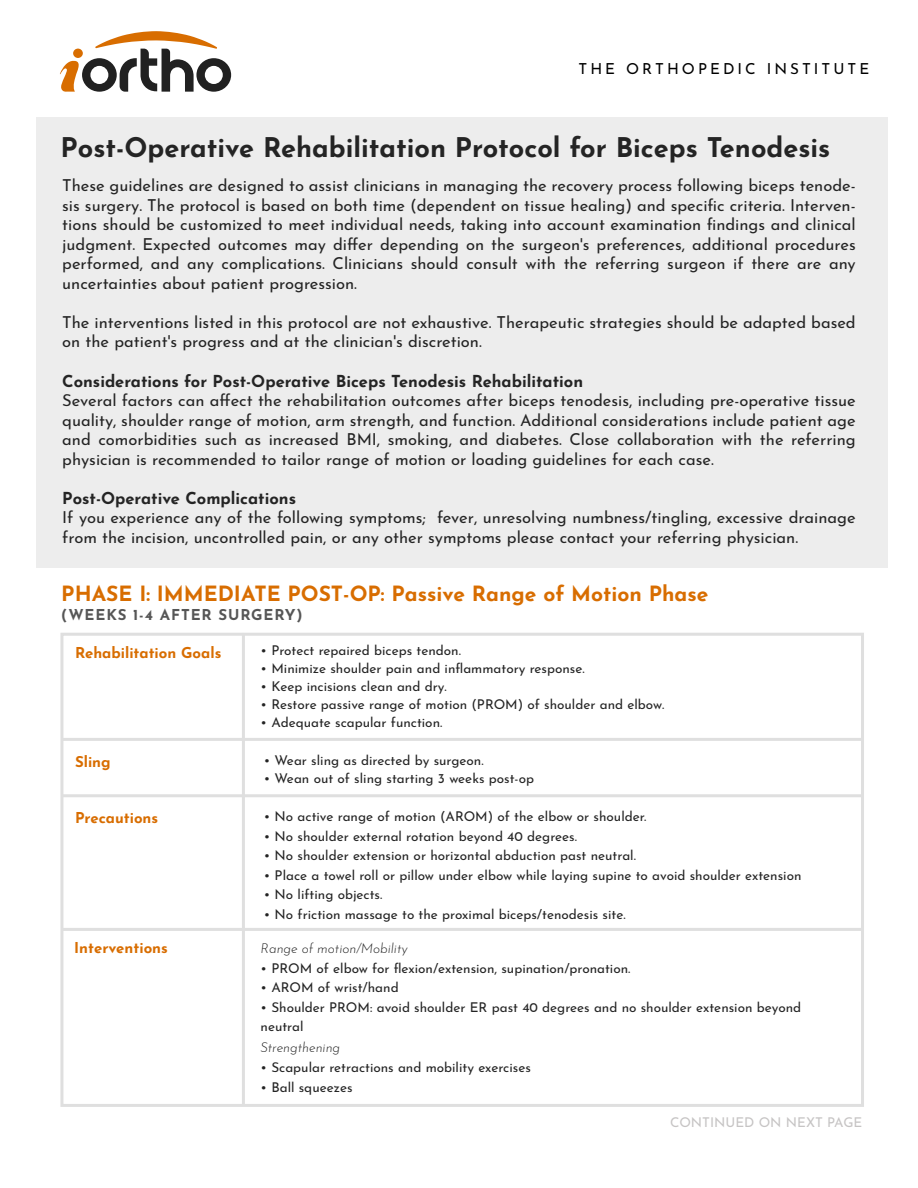
<style>
.page{position:relative;width:918px;height:1188px;background:#fff}
.page>*{position:absolute;margin:0;border:0;box-sizing:border-box;transform-origin:0 0}
.t1{font:700 27.15px "Josefin Sans";color:#242424}
.t2{font:700 21px "Josefin Sans";color:#d86d00}
.t3{font:16.5px/19.5px "Josefin Sans";color:#242424;text-align:justify}
.t4{font:700 16.5px "Josefin Sans";color:#242424}
.t5{font:15.15px "Josefin Sans";letter-spacing:.2em;color:#000}
.t6{font:700 15px "Josefin Sans";color:#d86d00}
.t7{font:700 15px "Josefin Sans";letter-spacing:.06em;color:#565656}
.t8{font:13.5px/19.5px "Josefin Sans";color:#242424}
.t9{font:italic 300 13.5px "Josefin Sans";color:#242424}
.t10{font:13.5px "Josefin Sans";color:#c6c4c4}
</style>
<div class="page">
<div style="left:36px;top:118px;width:851px;height:450px;background:#ededed"></div>
<svg style="left:60px;top:31px;width:171px;height:61px"></svg>
<div style="left:60px;top:633px;width:804px;height:474px;border:3px solid #dfdfdf"></div>
<hr style="left:62px;top:738px;width:799px;height:3px;background:#dfdfdf">
<hr style="left:242px;top:633px;width:3px;height:471px;background:#dfdfdf">
<hr style="left:62px;top:794px;width:799px;height:3px;background:#dfdfdf">
<hr style="left:62px;top:928px;width:799px;height:3px;background:#dfdfdf">
<p class="t5" style="left:579px;top:56px;width:292px">THE ORTHOPEDIC INSTITUTE</p>
<h1 class="t1" style="left:61px;top:124px;width:771px">Post-Operative Rehabilitation Protocol for Biceps Tenodesis</h1>
<p class="t3" style="left:62px;top:174px;width:795px">These guidelines are designed to assist clinicians in managing the recovery process following biceps tenode&shy;sis surgery. The protocol is based on both time (dependent on tissue healing) and specific criteria. Interven&shy;tions should be customized to meet individual needs, taking into account examination findings and clinical judgment. Expected outcomes may differ depending on the surgeon's preferences, additional procedures performed, and any complications. Clinicians should consult with the referring surgeon if there are any uncertainties about patient progression.</p>
<p class="t3" style="left:62px;top:310px;width:795px">The interventions listed in this protocol are not exhaustive. Therapeutic strategies should be adapted based on the patient's progress and at the clinician's discretion.</p>
<p class="t4" style="left:62px;top:366px;width:522px">Considerations for Post-Operative Biceps Tenodesis Rehabilitation</p>
<p class="t3" style="left:62px;top:389px;width:795px">Several factors can affect the rehabilitation outcomes after biceps tenodesis, including pre-operative tissue quality, shoulder range of motion, arm strength, and function. Additional considerations include patient age and comorbidities such as increased BMI, smoking, and diabetes. Close collaboration with the referring physician is recommended to tailor range of motion or loading guidelines for each case.</p>
<p class="t4" style="left:62px;top:483px;width:235px">Post-Operative Complications</p>
<p class="t3" style="left:62px;top:506px;width:795px">If you experience any of the following symptoms; fever, unresolving numbness/tingling, excessive drainage from the incision, uncontrolled pain, or any other symptoms please contact your referring physician.</p>
<p class="t2" style="left:61px;top:575px;width:649px">PHASE I: IMMEDIATE POST-OP: Passive Range of Motion Phase</p>
<p class="t7" style="left:61px;top:602px;width:243px">(WEEKS 1-4 AFTER SURGERY)</p>
<p class="t8" style="left:261px;top:639px;width:202px">• Protect repaired biceps tendon.</p>
<p class="t8" style="left:261px;top:657px;width:326px">• Minimize shoulder pain and inflammatory response.</p>
<p class="t8" style="left:261px;top:675px;width:188px">• Keep incisions clean and dry.</p>
<p class="t8" style="left:261px;top:693px;width:405px">• Restore passive range of motion (PROM) of shoulder and elbow.</p>
<p class="t8" style="left:261px;top:711px;width:183px">• Adequate scapular function.</p>
<p class="t6" style="left:75px;top:639px;width:148px">Rehabilitation Goals</p>
<p class="t6" style="left:75px;top:748px;width:37px">Sling</p>
<p class="t8" style="left:264px;top:749px;width:221px">• Wear sling as directed by surgeon.</p>
<p class="t8" style="left:264px;top:767px;width:272px">• Wean out of sling starting 3 weeks post-op</p>
<p class="t6" style="left:75px;top:804px;width:85px">Precautions</p>
<p class="t8" style="left:264px;top:805px;width:384px">• No active range of motion (AROM) of the elbow or shoulder.</p>
<p class="t8" style="left:264px;top:824px;width:315px">• No shoulder external rotation beyond 40 degrees.</p>
<p class="t8" style="left:264px;top:844px;width:374px">• No shoulder extension or horizontal abduction past neutral.</p>
<p class="t8" style="left:264px;top:864px;width:539px">• Place a towel roll or pillow under elbow while laying supine to avoid shoulder extension</p>
<p class="t8" style="left:264px;top:883px;width:120px">• No lifting objects.</p>
<p class="t8" style="left:264px;top:903px;width:363px">• No friction massage to the proximal biceps/tenodesis site.</p>
<p class="t6" style="left:74px;top:934px;width:95px">Interventions</p>
<p class="t9" style="left:261px;top:938px;width:148px">Range of motion/Mobility</p>
<p class="t8" style="left:261px;top:957px;width:371px">• PROM of elbow for flexion/extension, supination/pronation.</p>
<p class="t8" style="left:261px;top:976px;width:140px">• AROM of wrist/hand</p>
<p class="t8" style="left:261px;top:996px;width:542px">• Shoulder PROM: avoid shoulder ER past 40 degrees and no shoulder extension beyond neutral</p>
<p class="t9" style="left:261px;top:1037px;width:81px">Strengthening</p>
<p class="t8" style="left:261px;top:1056px;width:272px">• Scapular retractions and mobility exercises</p>
<p class="t8" style="left:261px;top:1075px;width:93px">• Ball squeezes</p>
<p class="t10" style="left:670px;top:1111px;width:194px">CONTINUED ON NEXT PAGE</p>
</div>
